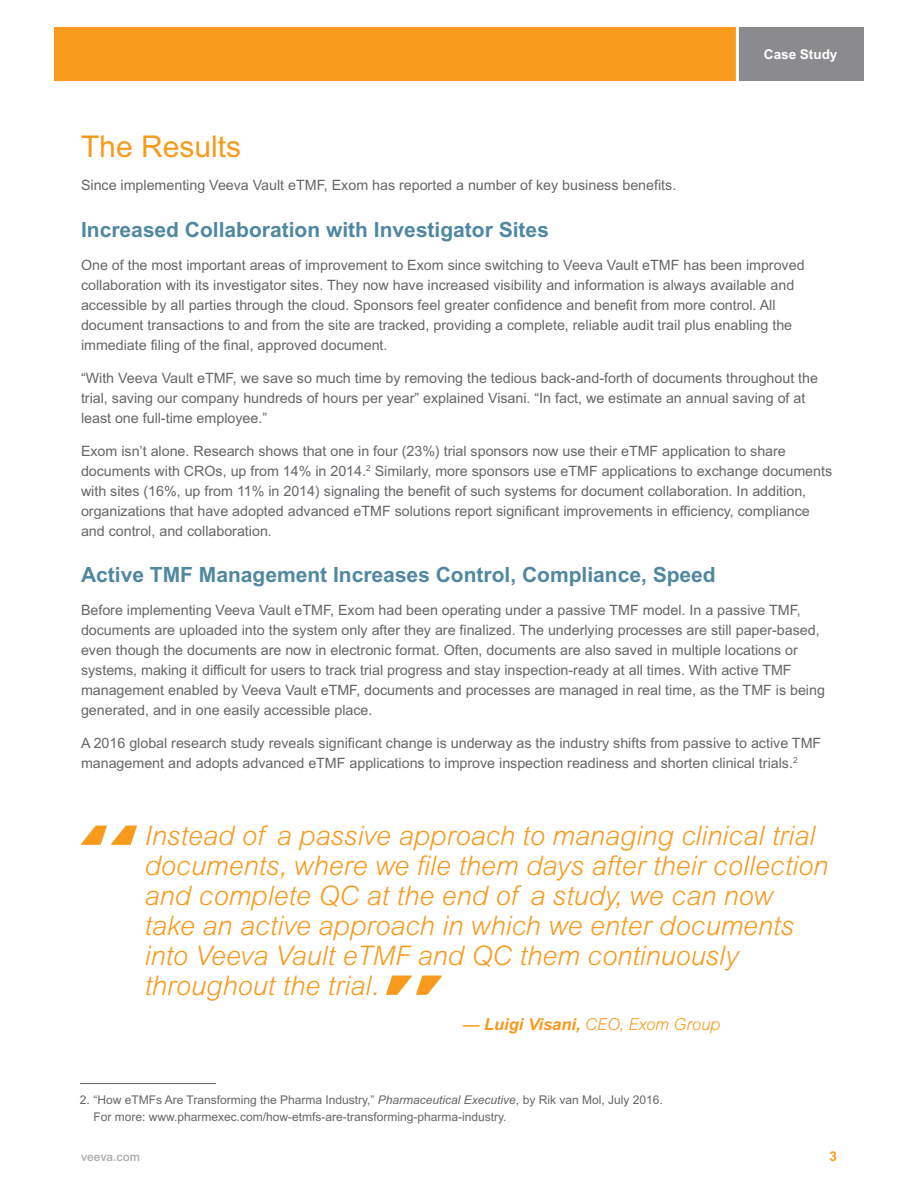
<style>
.page{position:relative;width:918px;height:1188px;background:#fff}
.page>*{position:absolute;margin:0;border:0;box-sizing:border-box;transform-origin:0 0}
.t1{font:30px "Arial MT Std";color:#f89a1c}
.t2{font:italic 300 27px/30px "Arial MT Std";color:#f89a1c}
.t3{font:700 21px "Arial MT Std";color:#5087a1}
.t4{font:italic 300 16.5px "Arial MT Std";color:#f89a1c}
.t5{font:14.25px/20px "Arial MT Std";color:#66666a}
.t6{font:700 13.5px "Arial MT Std";color:#fff}
.t7{font:700 13.5px "Arial MT Std";color:#f89a1c}
.t8{font:12px/16.5px "Arial MT Std";color:#65666a}
.t9{font:500 12px "Arial MT Std";color:#afabae}
.s1{font-weight:500;font-style:normal}
.s2{font-weight:700}
.s3{font-style:italic}
</style>
<div class="page">
<div style="left:54px;top:27px;width:683px;height:54px;background:#f89a1c"></div>
<div style="left:737px;top:27px;width:127px;height:54px;background:#8b8b8e"></div>
<hr style="left:736px;top:22px;width:3px;height:72px;background:#fff">
<svg style="left:81px;top:826px;width:56px;height:19px"></svg>
<svg style="left:386px;top:976px;width:56px;height:19px"></svg>
<hr style="left:80px;top:1083px;width:136px;height:1px;background:#65666a">
<p class="t6" style="left:764px;top:46px;width:75px">Case Study</p>
<h1 class="t1" style="left:81px;top:129px;width:162px">The Results</h1>
<p class="t5" style="left:81px;top:175px;width:597px">Since implementing Veeva Vault eTMF, Exom has reported a number of key business benefits.</p>
<h3 class="t3" style="left:81px;top:217px;width:469px">Increased Collaboration with Investigator Sites</h3>
<p class="t5" style="left:81px;top:255px;width:725px">One of the most important areas of improvement to Exom since switching to Veeva Vault eTMF has been improved collaboration with its investigator sites. They now have increased visibility and information is always available and accessible by all parties through the cloud. Sponsors feel greater confidence and benefit from more control. All document transactions to and from the site are tracked, providing a complete, reliable audit trail plus enabling the immediate filing of the final, approved document.</p>
<p class="t5" style="left:81px;top:368px;width:739px">“With Veeva Vault eTMF, we save so much time by removing the tedious back-and-forth of documents throughout the trial, saving our company hundreds of hours per year” explained Visani. “In fact, we estimate an annual saving of at least one full-time employee.”</p>
<p class="t5" style="left:81px;top:441px;width:753px">Exom isn’t alone. Research shows that one in four (23%) trial sponsors now use their eTMF application to share documents with CROs, up from 14% in 2014.<sup>2</sup> Similarly, more sponsors use eTMF applications to exchange documents with sites (16%, up from 11% in 2014) signaling the benefit of such systems for document collaboration. In addition, organizations that have adopted advanced eTMF solutions report significant improvements in efficiency, compliance and control, and collaboration.</p>
<h3 class="t3" style="left:81px;top:562px;width:636px">Active TMF Management Increases Control, Compliance, Speed</h3>
<p class="t5" style="left:81px;top:600px;width:745px">Before implementing Veeva Vault eTMF, Exom had been operating under a passive TMF model. In a passive TMF, documents are uploaded into the system only after they are finalized. The underlying processes are still paper-based, even though the documents are now in electronic format. Often, documents are also saved in multiple locations or systems, making it difficult for users to track trial progress and stay inspection-ready at all times. With active TMF management enabled by Veeva Vault eTMF, documents and processes are managed in real time, as the TMF is being generated, and in one easily accessible place.</p>
<p class="t5" style="left:81px;top:733px;width:742px">A 2016 global research study reveals significant change is underway as the industry shifts from passive to active TMF management and adopts advanced eTMF applications to improve inspection readiness and shorten clinical trials.<sup>2</sup></p>
<p class="t2" style="left:144px;top:820px;width:685px">Instead of a passive approach to managing clinical trial documents, where we file them days after their collection and complete QC at the end of a study, we can now take an active approach in which we enter documents into Veeva Vault eTMF and QC them continuously throughout the trial.</p>
<p class="t4" style="left:463px;top:1015px;width:259px"><span class="s1">—</span> <span class="s2">Luigi Visani,</span> CEO, Exom Group</p>
<p class="t8" style="left:93px;top:1091px;width:571px;text-indent:-14px">2. “How eTMFs Are Transforming the Pharma Industry,” <span class="s3">Pharmaceutical Executive</span>, by Rik van Mol, July 2016.<br>For more: www.pharmexec.com/how-etmfs-are-transforming-pharma-industry.</p>
<p class="t9" style="left:81px;top:1150px;width:61px">veeva.com</p>
<p class="t7" style="left:829px;top:1148px;width:9px">3</p>
</div>
